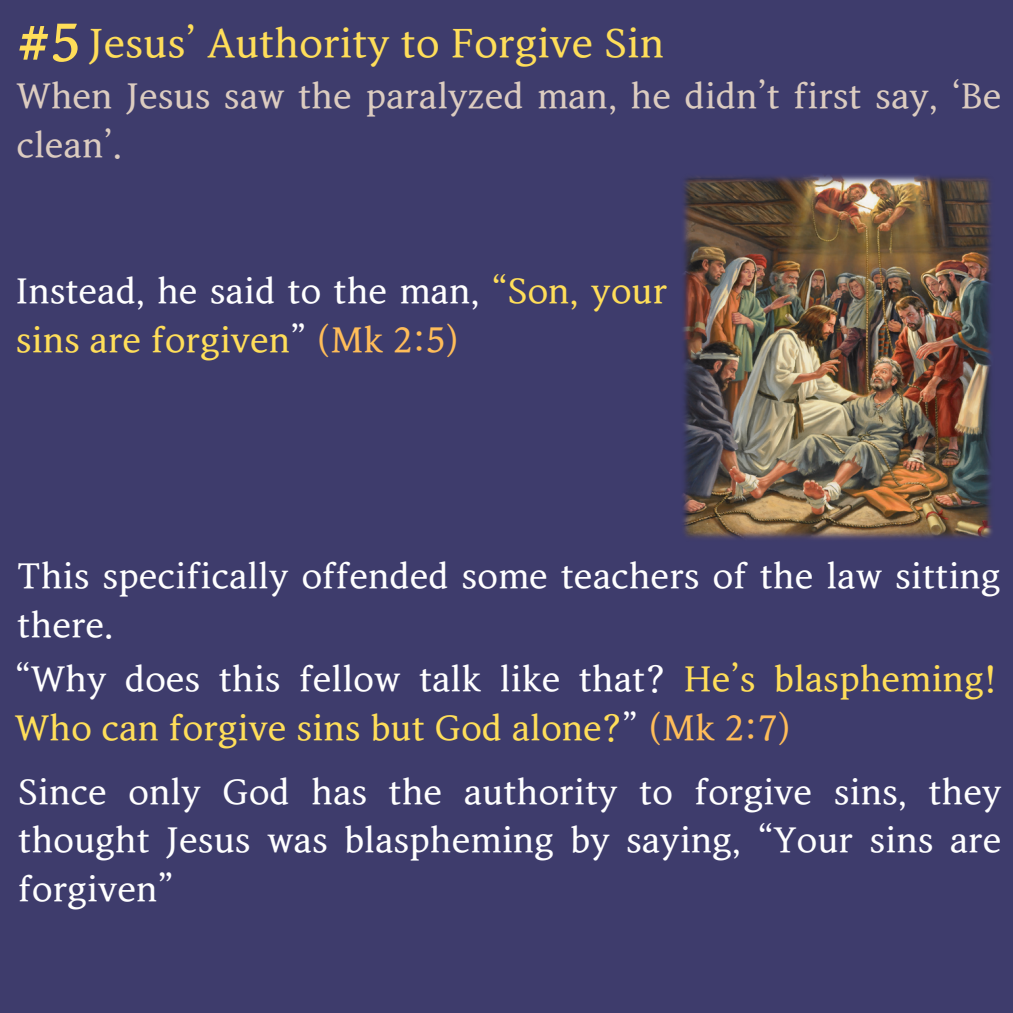
<style>
.page{position:relative;width:1013px;height:1013px;background:#fff}
.page>*{position:absolute;margin:0;border:0;box-sizing:border-box;transform-origin:0 0}
.t1{font:52.5px "Arita buri Bold OTF";color:#ffde59}
.t2{font:40px "Arita buri Semi Bold OTF";color:#ffde59}
.t3{font:35px/48.8px "Arita buri Semi Bold OTF";color:#fff}
.t4{font:35px/48.8px "Arita buri Semi Bold OTF";color:#ffde59}
.t5{font:35px/48.8px "Arita buri Semi Bold OTF";color:#dcccc0}
.s1{color:#ffde59}
.s2{color:#ffbd59}
.s3{color:#fff}
</style>
<div class="page">
<div style="left:0;top:0;width:1012px;height:1012px;background:#3e3c6c"></div>
<img style="left:683px;top:175px;width:309px;height:364px">
<p class="t1" style="left:17px;top:13px;width:65px">#5</p>
<p class="t2" style="left:89px;top:21px;width:576px">Jesus’ Authority to Forgive Sin</p>
<p class="t5" style="left:16px;top:73px;width:986px">When Jesus saw the paralyzed man, he didn’t first say, ‘Be clean’.</p>
<p class="t3" style="left:16px;top:268px;width:653px">Instead, he said to the man, <span class="s1">“Son, your sins are forgiven</span>” <span class="s2">(Mk 2:5)</span></p>
<p class="t3" style="left:17px;top:553px;width:984px">This specifically offended some teachers of the law sitting there.</p>
<p class="t4" style="left:15px;top:656px;width:984px"><span class="s3">“Why does this fellow talk like that?</span> He’s blaspheming!<br>Who can forgive sins but God alone?<span class="s3">”</span> <span class="s2">(Mk 2:7)</span></p>
<p class="t3" style="left:18px;top:768px;width:984px;text-align:justify">Since only God has the authority to forgive sins, they thought Jesus was blaspheming by saying, “Your sins are forgiven”</p>
</div>
